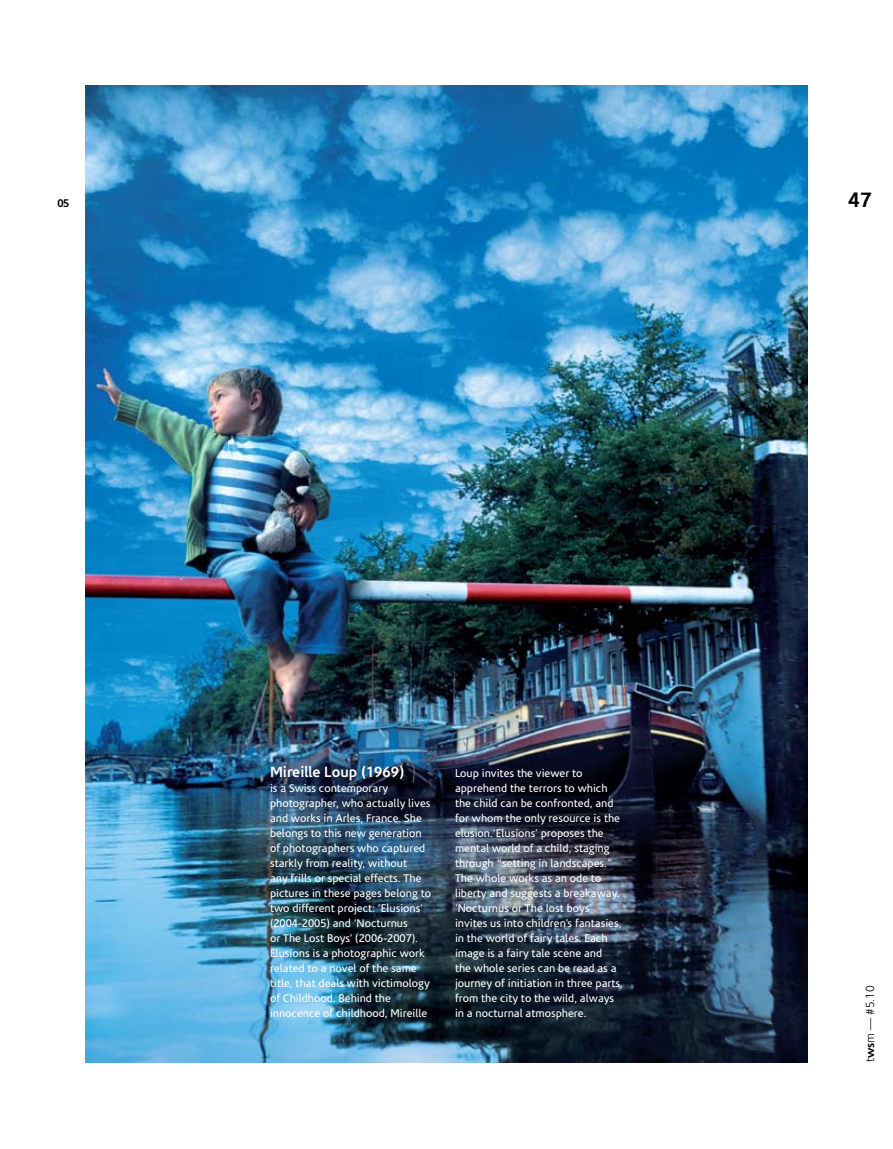
<style>
.page{position:relative;width:893px;height:1149px;background:#fff}
.page>*{position:absolute;margin:0;border:0;box-sizing:border-box;transform-origin:0 0}
.t1{font:700 21px "Corisande";color:#000}
.t2{font:700 15px "Corisande";color:#fff}
.t3{font:300 12px "Corisande";color:#000}
.t4{font:11.25px/15px "Corisande";color:#fff}
.t5{font:700 11.25px "Corisande";color:#000}
.s1{font-weight:700}
</style>
<div class="page">
<img style="left:85px;top:85px;width:723px;height:977px">
<p class="t5" style="left:57px;top:196px;width:14px">05</p>
<h1 class="t1" style="left:849px;top:187px;width:25px">47</h1>
<h2 class="t2" style="left:270px;top:763px;width:135px">Mireille Loup (1969)</h2>
<p class="t4" style="left:270px;top:780px;width:163px">is a Swiss contemporary photographer, who actually lives and works in Arles, France. She belongs to this new generation of photographers who captured starkly from reality, without<br>any frills or special effects. The pictures in these pages belong to two different project: ‘Elusions’ (2004-2005) and ‘Nocturnus<br>or The Lost Boys’ (2006-2007).<br>Elusions is a photographic work related to a novel of the same title, that deals with victimology of Childhood. Behind the innocence of childhood, Mireille</p>
<p class="t4" style="left:455px;top:765px;width:169px">Loup invites the viewer to apprehend the terrors to which the child can be confronted, and for whom the only resource is the elusion.‘Elusions’ proposes the mental world of a child, staging through “setting in landscapes.”<br>The whole works as an ode to liberty and suggests a breakaway. ‘Nocturnus or The lost boys’ invites us into children’s fantasies, in the world of fairy tales. Each image is a fairy tale scene and<br>the whole series can be read as a journey of initiation in three parts, from the city to the wild, always in a nocturnal atmosphere.</p>
<p class="t3" style="left:864px;top:1062px;width:78px;rotate:-90deg">t<span class="s1">ws</span>m — #5.10</p>
</div>
